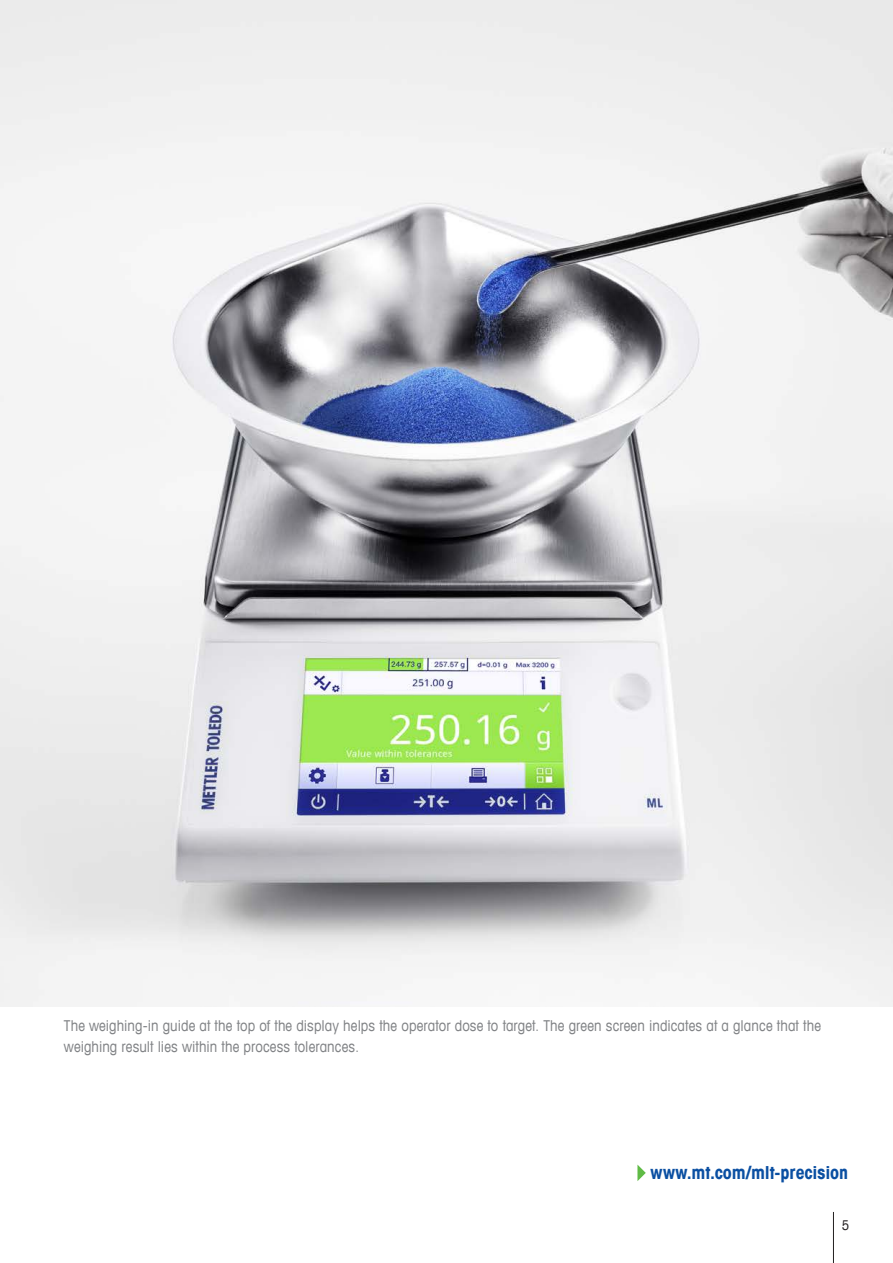
<style>
.page{position:relative;width:893px;height:1263px;background:#fff}
.page>*{position:absolute;margin:0;border:0;box-sizing:border-box;transform-origin:0 0}
.t1{font:700 condensed 18px "Avant Garde Com";letter-spacing:-.005em;color:#0a4fa2}
.t2{font:condensed 15px/21px "Avant Garde Com";letter-spacing:.005em;color:#808285}
.t3{font:condensed 13.5px "Avant Garde Com";color:#231f20}
</style>
<div class="page">
<hr style="left:833px;top:1212px;width:1px;height:51px;background:#231f20">
<svg style="left:637px;top:1164px;width:9px;height:17px"></svg>
<img style="left:0;top:0;width:893px;height:1006px">
<p class="t2" style="left:64px;top:1015px;width:759px">The weighing-in guide at the top of the display helps the operator dose to target. The green screen indicates at a glance that the weighing result lies within the process tolerances.</p>
<p class="t1" style="left:650px;top:1161px;width:199px">www.mt.com/mlt-precision</p>
<p class="t3" style="left:842px;top:1217px;width:9px">5</p>
</div>
